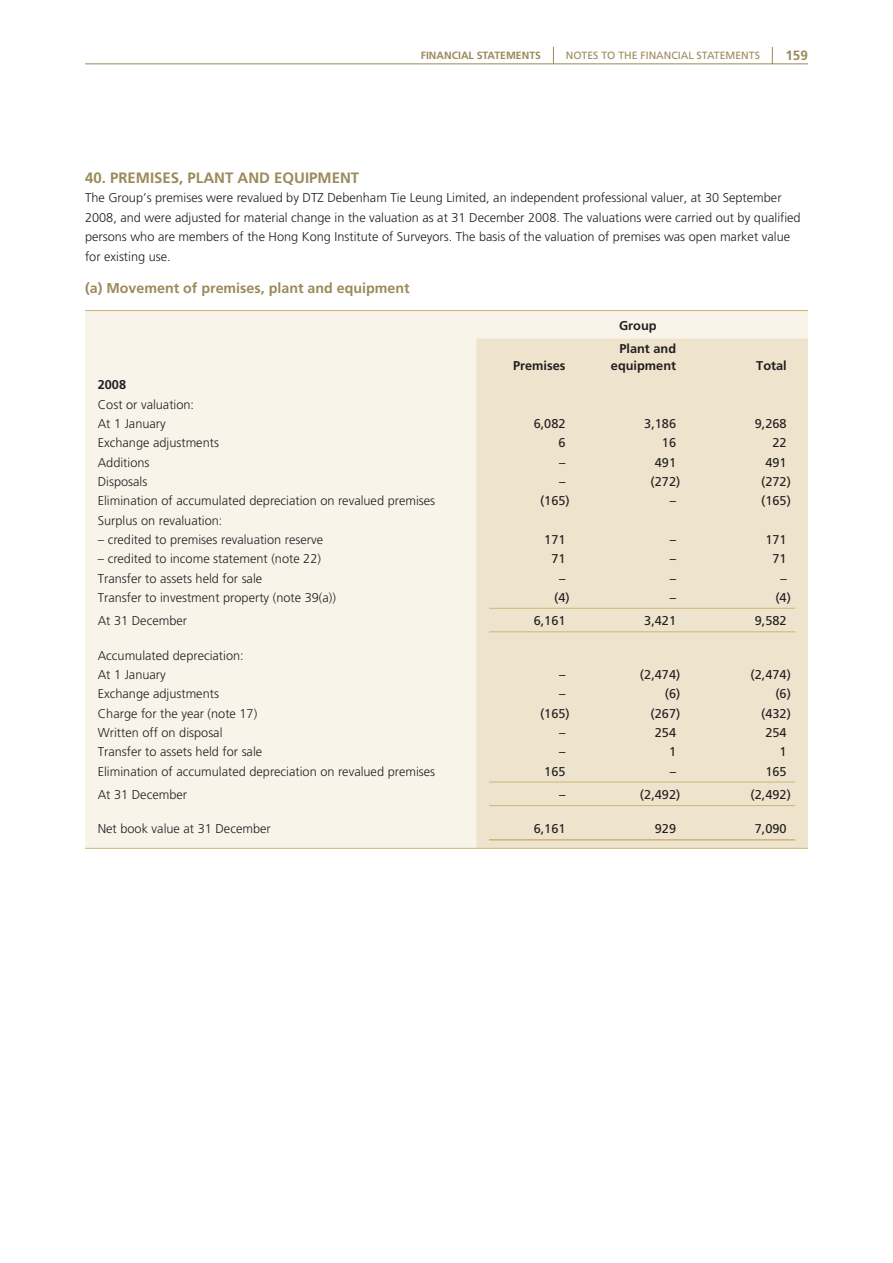
<style>
.page{position:relative;width:893px;height:1263px;background:#fff}
.page>*{position:absolute;margin:0;border:0;box-sizing:border-box;transform-origin:0 0}
.t1{font:700 15px "Frutiger";color:#9b8b5a}
.t2{font:700 14.25px "Frutiger";color:#9b8b5a}
.t3{font:700 13.5px "Frutiger";color:#9b8b5a}
.t4{font:300 12.75px/19.5px "Frutiger";color:#231f20}
.t5{font:12.75px "Frutiger";color:#231f20}
.t6{font:700 12.75px/16.5px "Frutiger";color:#231f20;text-align:right}
.t7{font:10.5px "Frutiger";color:#9b8b5a}
.t8{font:700 10.5px "Frutiger";color:#9b8b5a}
</style>
<div class="page">
<div style="left:85px;top:311px;width:723px;height:537px;background:#f8f4ea"></div>
<div style="left:476px;top:338px;width:332px;height:510px;background:#eee4cd"></div>
<hr style="left:489px;top:608px;width:306px;height:1px;background:#cbb676">
<hr style="left:489px;top:631px;width:306px;height:1px;background:#cbb676">
<hr style="left:489px;top:782px;width:306px;height:1px;background:#cbb676">
<hr style="left:489px;top:805px;width:298px;height:1px;background:#cbb676">
<hr style="left:489px;top:839px;width:298px;height:2px;background:#cbb676">
<svg style="left:787px;top:839px;width:8px;height:2px"></svg>
<hr style="left:85px;top:310px;width:723px;height:1px;background:#cbb676">
<hr style="left:85px;top:848px;width:710px;height:1px;background:#cbb676">
<svg style="left:795px;top:848px;width:13px;height:1px"></svg>
<hr style="left:85px;top:63px;width:723px;height:1px;background:#9b8b5a">
<svg style="left:772px;top:47px;width:1px;height:16px"></svg>
<svg style="left:553px;top:47px;width:1px;height:16px"></svg>
<p class="t8" style="left:421px;top:51px;width:122px">FINANCIAL STATEMENTS</p>
<p class="t7" style="left:566px;top:51px;width:196px">NOTES TO THE FINANCIAL STATEMENTS</p>
<p class="t3" style="left:785px;top:50px;width:24px">159</p>
<p class="t1" style="left:85px;top:172px;width:276px">40. PREMISES, PLANT AND EQUIPMENT</p>
<p class="t4" style="left:85px;top:189px;width:717px">The Group’s premises were revalued by DTZ Debenham Tie Leung Limited, an independent professional valuer, at 30 September 2008, and were adjusted for material change in the valuation as at 31 December 2008. The valuations were carried out by qualified persons who are members of the Hong Kong Institute of Surveyors. The basis of the valuation of premises was open market value for existing use.</p>
<p class="t2" style="left:85px;top:282px;width:326px">(a) Movement of premises, plant and equipment</p>
<p class="t6" style="left:619px;top:318px;width:39px">Group</p>
<p class="t6" style="left:513px;top:358px;width:54px">Premises</p>
<p class="t6" style="left:611px;top:342px;width:67px">Plant and equipment</p>
<p class="t6" style="left:756px;top:358px;width:32px">Total</p>
<p class="t6" style="left:98px;top:378px;width:30px">2008</p>
<p class="t4" style="left:98px;top:395px;width:98px">Cost or valuation:<br>At 1 January</p>
<p class="t5" style="left:534px;top:418px;width:33px">6,082</p>
<p class="t5" style="left:644px;top:418px;width:33px">3,186</p>
<p class="t5" style="left:755px;top:418px;width:33px">9,268</p>
<p class="t4" style="left:98px;top:434px;width:123px">Exchange adjustments</p>
<p class="t5" style="left:558px;top:438px;width:9px">6</p>
<p class="t5" style="left:662px;top:438px;width:16px">16</p>
<p class="t5" style="left:772px;top:438px;width:16px">22</p>
<p class="t4" style="left:98px;top:453px;width:53px">Additions</p>
<p class="t5" style="left:559px;top:457px;width:8px">–</p>
<p class="t5" style="left:655px;top:457px;width:23px">491</p>
<p class="t5" style="left:765px;top:457px;width:23px">491</p>
<p class="t4" style="left:98px;top:473px;width:51px">Disposals</p>
<p class="t5" style="left:559px;top:476px;width:8px">–</p>
<p class="t5" style="left:651px;top:476px;width:31px">(272)</p>
<p class="t5" style="left:761px;top:476px;width:31px">(272)</p>
<p class="t4" style="left:98px;top:492px;width:339px">Elimination of accumulated depreciation on revalued premises</p>
<p class="t5" style="left:540px;top:496px;width:31px">(165)</p>
<p class="t5" style="left:670px;top:496px;width:8px">–</p>
<p class="t5" style="left:761px;top:496px;width:31px">(165)</p>
<p class="t4" style="left:98px;top:511px;width:126px">Surplus on revaluation:</p>
<p class="t4" style="left:98px;top:531px;width:227px">– credited to premises revaluation reserve</p>
<p class="t5" style="left:544px;top:534px;width:23px">171</p>
<p class="t5" style="left:670px;top:534px;width:8px">–</p>
<p class="t5" style="left:765px;top:534px;width:23px">171</p>
<p class="t4" style="left:98px;top:550px;width:225px">– credited to income statement (note 22)</p>
<p class="t5" style="left:551px;top:554px;width:16px">71</p>
<p class="t5" style="left:670px;top:554px;width:8px">–</p>
<p class="t5" style="left:772px;top:554px;width:16px">71</p>
<p class="t4" style="left:98px;top:569px;width:166px">Transfer to assets held for sale</p>
<p class="t5" style="left:559px;top:573px;width:8px">–</p>
<p class="t5" style="left:670px;top:573px;width:8px">–</p>
<p class="t5" style="left:780px;top:573px;width:8px">–</p>
<p class="t4" style="left:98px;top:589px;width:240px">Transfer to investment property (note 39(a))</p>
<p class="t5" style="left:554px;top:592px;width:17px">(4)</p>
<p class="t5" style="left:670px;top:592px;width:8px">–</p>
<p class="t5" style="left:775px;top:592px;width:17px">(4)</p>
<p class="t4" style="left:98px;top:612px;width:91px">At 31 December</p>
<p class="t5" style="left:534px;top:616px;width:33px">6,161</p>
<p class="t5" style="left:644px;top:616px;width:33px">3,421</p>
<p class="t5" style="left:755px;top:616px;width:33px">9,582</p>
<p class="t4" style="left:98px;top:647px;width:147px">Accumulated depreciation:<br>At 1 January</p>
<p class="t5" style="left:559px;top:669px;width:8px">–</p>
<p class="t5" style="left:640px;top:669px;width:42px">(2,474)</p>
<p class="t5" style="left:750px;top:669px;width:42px">(2,474)</p>
<p class="t4" style="left:98px;top:685px;width:123px">Exchange adjustments</p>
<p class="t5" style="left:559px;top:689px;width:8px">–</p>
<p class="t5" style="left:665px;top:689px;width:17px">(6)</p>
<p class="t5" style="left:775px;top:689px;width:17px">(6)</p>
<p class="t4" style="left:98px;top:704px;width:161px">Charge for the year (note 17)</p>
<p class="t5" style="left:540px;top:708px;width:31px">(165)</p>
<p class="t5" style="left:651px;top:708px;width:31px">(267)</p>
<p class="t5" style="left:761px;top:708px;width:31px">(432)</p>
<p class="t4" style="left:98px;top:724px;width:126px">Written off on disposal</p>
<p class="t5" style="left:559px;top:727px;width:8px">–</p>
<p class="t5" style="left:655px;top:727px;width:23px">254</p>
<p class="t5" style="left:765px;top:727px;width:23px">254</p>
<p class="t4" style="left:98px;top:743px;width:166px">Transfer to assets held for sale</p>
<p class="t5" style="left:559px;top:747px;width:8px">–</p>
<p class="t5" style="left:669px;top:747px;width:9px">1</p>
<p class="t5" style="left:779px;top:747px;width:9px">1</p>
<p class="t4" style="left:98px;top:762px;width:339px">Elimination of accumulated depreciation on revalued premises</p>
<p class="t5" style="left:544px;top:766px;width:23px">165</p>
<p class="t5" style="left:670px;top:766px;width:8px">–</p>
<p class="t5" style="left:765px;top:766px;width:23px">165</p>
<p class="t4" style="left:98px;top:786px;width:91px">At 31 December</p>
<p class="t5" style="left:559px;top:790px;width:8px">–</p>
<p class="t5" style="left:640px;top:790px;width:42px">(2,492)</p>
<p class="t5" style="left:750px;top:790px;width:42px">(2,492)</p>
<p class="t4" style="left:98px;top:820px;width:174px">Net book value at 31 December</p>
<p class="t5" style="left:534px;top:824px;width:33px">6,161</p>
<p class="t5" style="left:655px;top:824px;width:23px">929</p>
<p class="t5" style="left:755px;top:824px;width:33px">7,090</p>
</div>
